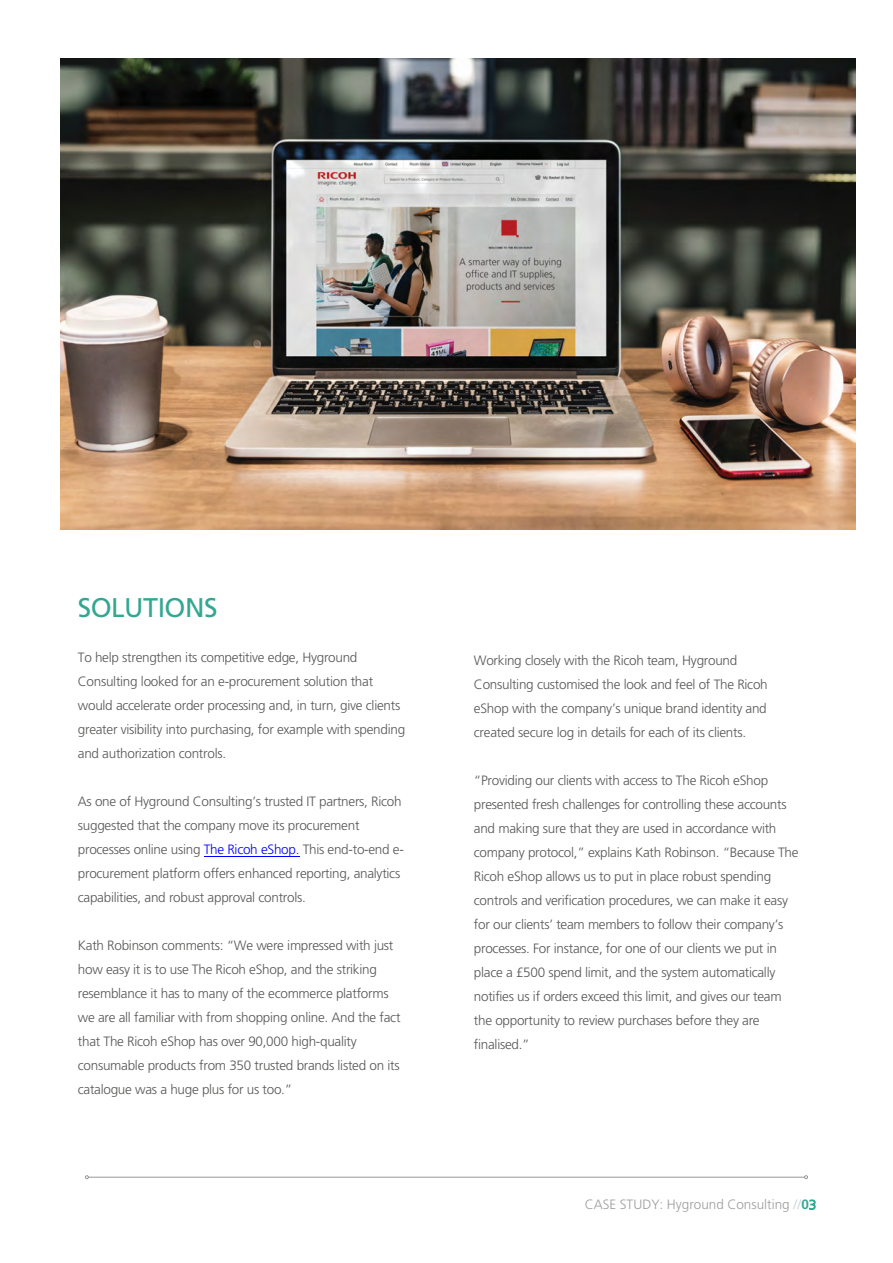
<style>
.page{position:relative;width:893px;height:1263px;background:#fff}
.page>*{position:absolute;margin:0;border:0;box-sizing:border-box;transform-origin:0 0}
.t1{font:27px "Frutiger";letter-spacing:-.02em;color:#33a791}
.t2{font:300 13.5px/24px "Frutiger";letter-spacing:-.02em;color:#575756}
.t3{font:300 13.5px "Frutiger";color:#9d9d9c}
.s1{color:#00f}
.s2{color:#c7ced2}
.s3{font-weight:700;color:#33a791}
.s4{color:#33a791}
</style>
<div class="page">
<hr style="left:204px;top:856px;width:95px;height:1px;background:#00f">
<hr style="left:88px;top:1177px;width:716px;height:1px;background:#878787">
<svg style="left:85px;top:1175px;width:4px;height:4px"></svg>
<svg style="left:804px;top:1175px;width:4px;height:4px"></svg>
<img style="left:61px;top:59px;width:794px;height:471px">
<h1 class="t1" style="left:78px;top:592px;width:141px">SOLUTIONS</h1>
<p class="t2" style="left:78px;top:646px;width:329px">To help strengthen its competitive edge, Hyground Consulting looked for an e-procurement solution that would accelerate order processing and, in turn, give clients greater visibility into purchasing, for example with spending and authorization controls.</p>
<p class="t2" style="left:78px;top:790px;width:327px">As one of Hyground Consulting’s trusted IT partners, Ricoh suggested that the company move its procurement processes online using <span class="s1">The Ricoh eShop.</span> This end-to-end e&shy;procurement platform offers enhanced reporting, analytics capabilities, and robust approval controls.</p>
<p class="t2" style="left:78px;top:934px;width:324px">Kath Robinson comments: “We were impressed with just how easy it is to use The Ricoh eShop, and the striking resemblance it has to many of the ecommerce platforms we are all familiar with from shopping online. And the fact that The Ricoh eShop has over 90,000 high-quality consumable products from 350 trusted brands listed on its catalogue was a huge plus for us too.”</p>
<p class="t2" style="left:474px;top:648px;width:295px">Working closely with the Ricoh team, Hyground Consulting customised the look and feel of The Ricoh eShop with the company’s unique brand identity and created secure log in details for each of its clients.</p>
<p class="t2" style="left:474px;top:768px;width:326px">“Providing our clients with access to The Ricoh eShop presented fresh challenges for controlling these accounts and making sure that they are used in accordance with company protocol,” explains Kath Robinson. “Because The Ricoh eShop allows us to put in place robust spending controls and verification procedures, we can make it easy for our clients’ team members to follow their company’s processes. For instance, for one of our clients we put in place a £500 spend limit, and the system automatically notifies us if orders exceed this limit, and gives our team the opportunity to review purchases before they are finalised.”</p>
<p class="t3" style="left:585px;top:1197px;width:233px">CASE STUDY: Hyground Consulting <span class="s2">//</span><span class="s3">0</span><span class="s4">3</span></p>
</div>
